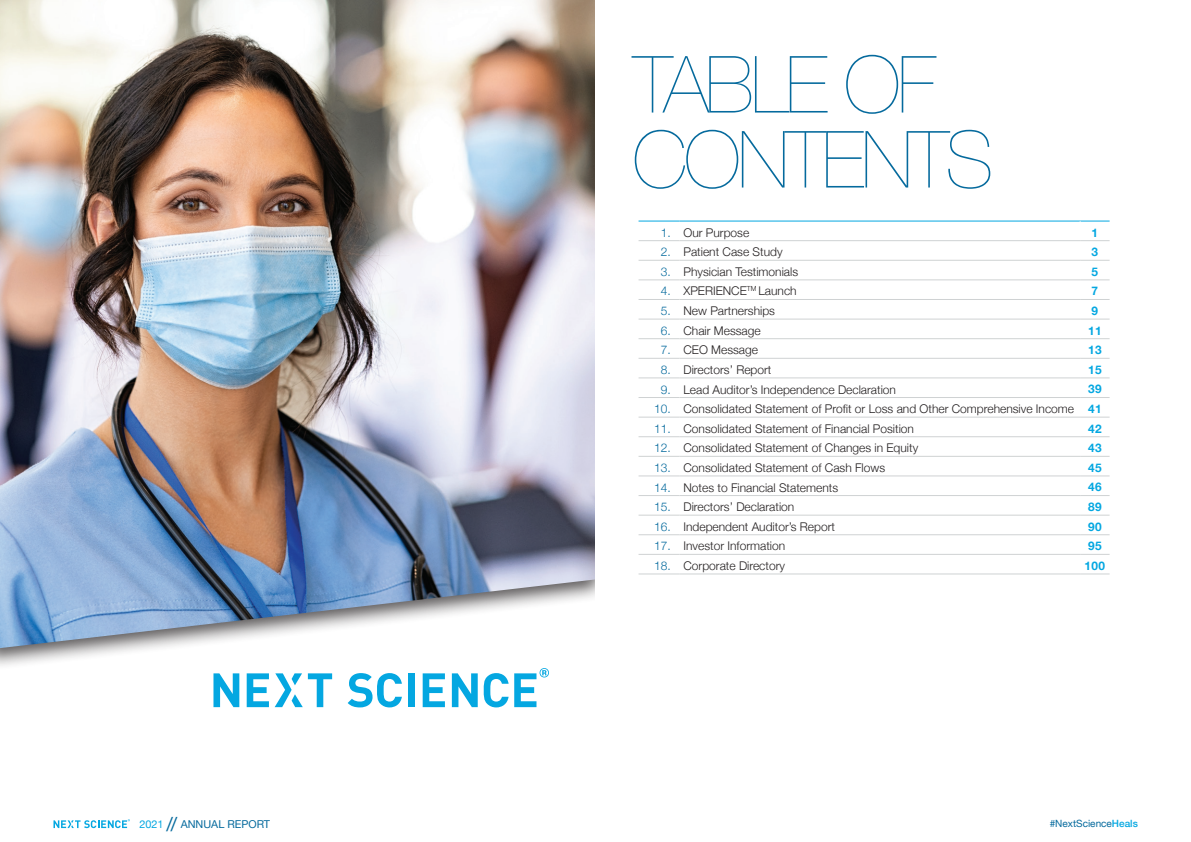
<style>
.page{position:relative;width:1191px;height:842px;background:#fff}
.page>*{position:absolute;margin:0;border:0;box-sizing:border-box;transform-origin:0 0}
.t1{font:200 79px/75px "Helvetica Neue";letter-spacing:-.04em;color:#056a9d}
.t2{font:300 12px "Helvetica Neue";color:#231f20}
.t3{font:700 11.8px "Helvetica Neue";letter-spacing:.04em;color:#04a7e1}
.t4{font:10.8px "Helvetica Neue";color:#056a9d}
.t5{font:10px "Helvetica Neue";color:#056a9d}
.s1{color:#056a9d}
.s2{font-weight:700;font-size:11.8px;color:#04a7e1}
.s3{color:#04a7e1}
.s4{font-size:19.2px}
.s5{font-weight:500;color:#04a7e1}
</style>
<div class="page">
<svg style="left:53px;top:819px;width:77px;height:9px"></svg>
<svg style="left:213px;top:673px;width:26px;height:34px"></svg>
<svg style="left:247px;top:673px;width:22px;height:34px"></svg>
<svg style="left:348px;top:673px;width:54px;height:34px"></svg>
<div style="left:408px;top:673px;width:6px;height:34px;background:#04a7e1"></div>
<svg style="left:423px;top:673px;width:22px;height:34px"></svg>
<svg style="left:452px;top:673px;width:56px;height:34px"></svg>
<svg style="left:275px;top:673px;width:57px;height:34px"></svg>
<svg style="left:514px;top:671px;width:35px;height:36px"></svg>
<div style="left:0;top:0;width:611px;height:671px;background:#231f20;opacity:.75"></div>
<img style="left:0;top:0;width:596px;height:648px">
<hr style="left:638px;top:260px;width:41px;height:1px;background:#cfd2d3">
<hr style="left:638px;top:280px;width:41px;height:1px;background:#cfd2d3">
<hr style="left:638px;top:299px;width:41px;height:1px;background:#cfd2d3">
<hr style="left:638px;top:319px;width:41px;height:1px;background:#cfd2d3">
<hr style="left:638px;top:338px;width:41px;height:1px;background:#cfd2d3">
<hr style="left:638px;top:358px;width:41px;height:1px;background:#cfd2d3">
<hr style="left:638px;top:378px;width:41px;height:1px;background:#cfd2d3">
<hr style="left:638px;top:397px;width:41px;height:1px;background:#cfd2d3">
<hr style="left:638px;top:417px;width:41px;height:1px;background:#cfd2d3">
<hr style="left:638px;top:436px;width:41px;height:1px;background:#cfd2d3">
<hr style="left:638px;top:456px;width:41px;height:1px;background:#cfd2d3">
<hr style="left:638px;top:476px;width:41px;height:1px;background:#cfd2d3">
<hr style="left:638px;top:495px;width:41px;height:1px;background:#cfd2d3">
<hr style="left:638px;top:515px;width:41px;height:1px;background:#cfd2d3">
<hr style="left:638px;top:534px;width:41px;height:1px;background:#cfd2d3">
<hr style="left:638px;top:554px;width:41px;height:1px;background:#cfd2d3">
<hr style="left:638px;top:574px;width:41px;height:1px;background:#cfd2d3">
<hr style="left:638px;top:221px;width:41px;height:1px;background:#04a7e1">
<hr style="left:638px;top:240px;width:41px;height:1px;background:#cfd2d3">
<hr style="left:679px;top:221px;width:401px;height:1px;background:#04a7e1">
<hr style="left:679px;top:240px;width:401px;height:1px;background:#cfd2d3">
<hr style="left:679px;top:260px;width:401px;height:1px;background:#cfd2d3">
<hr style="left:679px;top:280px;width:401px;height:1px;background:#cfd2d3">
<hr style="left:679px;top:299px;width:401px;height:1px;background:#cfd2d3">
<hr style="left:679px;top:319px;width:401px;height:1px;background:#cfd2d3">
<hr style="left:679px;top:338px;width:401px;height:1px;background:#cfd2d3">
<hr style="left:679px;top:358px;width:401px;height:1px;background:#cfd2d3">
<hr style="left:679px;top:378px;width:401px;height:1px;background:#cfd2d3">
<hr style="left:679px;top:397px;width:401px;height:1px;background:#cfd2d3">
<hr style="left:679px;top:417px;width:401px;height:1px;background:#cfd2d3">
<hr style="left:679px;top:436px;width:401px;height:1px;background:#cfd2d3">
<hr style="left:679px;top:456px;width:401px;height:1px;background:#cfd2d3">
<hr style="left:679px;top:476px;width:401px;height:1px;background:#cfd2d3">
<hr style="left:679px;top:495px;width:401px;height:1px;background:#cfd2d3">
<hr style="left:679px;top:515px;width:401px;height:1px;background:#cfd2d3">
<hr style="left:679px;top:534px;width:401px;height:1px;background:#cfd2d3">
<hr style="left:679px;top:554px;width:401px;height:1px;background:#cfd2d3">
<hr style="left:679px;top:574px;width:401px;height:1px;background:#cfd2d3">
<svg style="left:1079px;top:221px;width:30px;height:354px"></svg>
<div style="left:595px;top:0;width:29px;height:634px;background:#fff"></div>
<h1 class="t1" style="left:633px;top:44px;width:363px">TABLE OF<br>CONTENTS</h1>
<p class="t2" style="left:661px;top:223px;width:90px"><span class="s1">1.</span> Our Purpose</p>
<p class="t3" style="left:1091px;top:223px;width:8px">1</p>
<p class="t2" style="left:661px;top:242px;width:123px"><span class="s1">2.</span> Patient Case Study</p>
<p class="t3" style="left:1091px;top:243px;width:8px">3</p>
<p class="t2" style="left:661px;top:262px;width:139px"><span class="s1">3.</span> Physician Testimonials</p>
<p class="t3" style="left:1091px;top:262px;width:8px">5</p>
<p class="t2" style="left:661px;top:281px;width:137px"><span class="s1">4.</span> XPERIENCE<sup>TM</sup> Launch</p>
<p class="t3" style="left:1091px;top:282px;width:8px">7</p>
<p class="t2" style="left:661px;top:301px;width:116px"><span class="s1">5.</span> New Partnerships</p>
<p class="t3" style="left:1091px;top:302px;width:8px">9</p>
<p class="t2" style="left:661px;top:321px;width:101px"><span class="s1">6.</span> Chair Message</p>
<p class="t3" style="left:1088px;top:321px;width:15px">11</p>
<p class="t2" style="left:661px;top:340px;width:99px"><span class="s1">7.</span> CEO Message</p>
<p class="t3" style="left:1088px;top:341px;width:15px">13</p>
<p class="t2" style="left:661px;top:360px;width:112px"><span class="s1">8.</span> Directors’ Report</p>
<p class="t3" style="left:1088px;top:360px;width:15px">15</p>
<p class="t2" style="left:661px;top:380px;width:237px"><span class="s1">9.</span> Lead Auditor’s Independence Declaration</p>
<p class="t3" style="left:1088px;top:380px;width:15px">39</p>
<p class="t2" style="left:654px;top:399px;width:449px"><span class="s1">10.</span> Consolidated Statement of Profit or Loss and Other Comprehensive Income <span class="s2">41</span></p>
<p class="t2" style="left:654px;top:419px;width:261px"><span class="s1">11.</span> Consolidated Statement of Financial Position</p>
<p class="t3" style="left:1088px;top:419px;width:15px">42</p>
<p class="t2" style="left:654px;top:438px;width:265px"><span class="s1">12.</span> Consolidated Statement of Changes in Equity</p>
<p class="t3" style="left:1088px;top:439px;width:15px">43</p>
<p class="t2" style="left:654px;top:458px;width:232px"><span class="s1">13.</span> Consolidated Statement of Cash Flows</p>
<p class="t3" style="left:1088px;top:458px;width:15px">45</p>
<p class="t2" style="left:654px;top:478px;width:185px"><span class="s1">14.</span> Notes to Financial Statements</p>
<p class="t3" style="left:1088px;top:478px;width:15px">46</p>
<p class="t2" style="left:654px;top:497px;width:142px"><span class="s1">15.</span> Directors’ Declaration</p>
<p class="t3" style="left:1088px;top:498px;width:15px">89</p>
<p class="t2" style="left:654px;top:517px;width:182px"><span class="s1">16.</span> Independent Auditor’s Report</p>
<p class="t3" style="left:1088px;top:517px;width:15px">90</p>
<p class="t2" style="left:654px;top:536px;width:132px"><span class="s1">17.</span> Investor Information</p>
<p class="t3" style="left:1088px;top:537px;width:15px">95</p>
<p class="t2" style="left:654px;top:556px;width:132px"><span class="s1">18.</span> Corporate Directory</p>
<p class="t3" style="left:1084px;top:556px;width:22px">100</p>
<p class="t4" style="left:139px;top:816px;width:132px"><span class="s3">2021</span> <span class="s4">//</span> ANNUAL REPORT</p>
<p class="t5" style="left:1049px;top:816px;width:90px">#NextScience<span class="s5">Heals</span></p>
</div>
